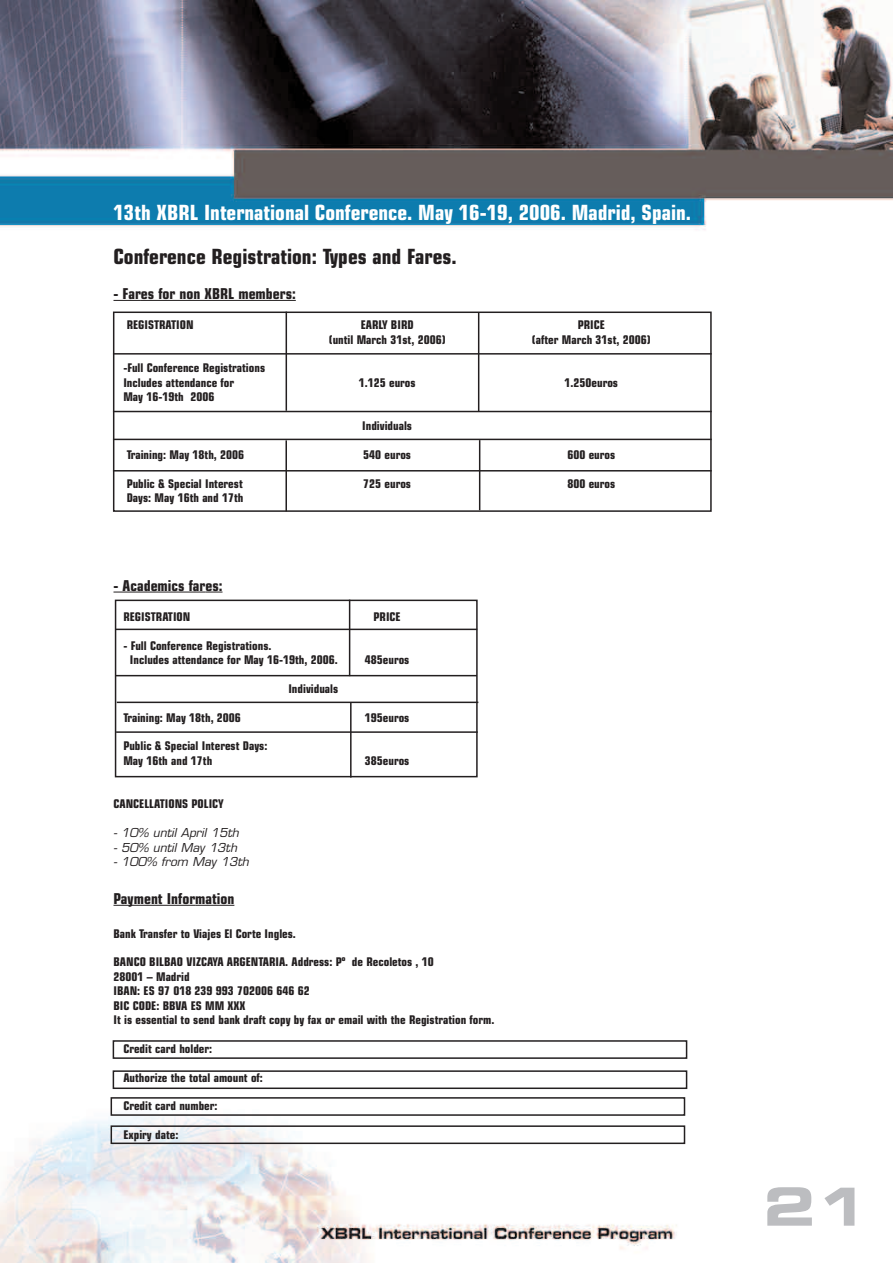
<style>
.page{position:relative;width:893px;height:1263px;background:#fff}
.page>*{position:absolute;margin:0;border:0;box-sizing:border-box;transform-origin:0 0}
.t1{font:52.5px "Eurostile Bold Extended Two";color:#bcbdc0}
.t2{font:700 condensed 21px "Eurostile";color:#fff}
.t3{font:700 condensed 21px "Eurostile";color:#231f20}
.t4{font:700 condensed 15px "Eurostile";color:#231f20}
.t5{font:700 condensed 12px/14.4px "Eurostile";color:#231f20}
.t6{font:italic 12px "Eurostile";color:#231f20}
</style>
<div class="page">
<img style="left:0;top:0;width:893px;height:1263px">
<svg style="left:113px;top:300px;width:28px;height:1px"></svg>
<hr style="left:141px;top:300px;width:155px;height:1px;background:#231f20">
<hr style="left:113px;top:592px;width:92px;height:1px;background:#231f20">
<svg style="left:205px;top:592px;width:17px;height:1px"></svg>
<hr style="left:113px;top:905px;width:82px;height:1px;background:#231f20">
<hr style="left:195px;top:905px;width:39px;height:1px;background:#231f20">
<div style="left:764px;top:1188px;width:129px;height:75px;background:#fff"></div>
<hr style="left:113px;top:353px;width:599px;height:2px;background:#231f20">
<hr style="left:113px;top:411px;width:599px;height:1px;background:#231f20">
<hr style="left:113px;top:439px;width:599px;height:1px;background:#231f20">
<hr style="left:113px;top:470px;width:599px;height:1px;background:#231f20">
<div style="left:113px;top:311px;width:599px;height:201px;border:2px solid #231f20"></div>
<hr style="left:286px;top:312px;width:1px;height:99px;background:#231f20">
<hr style="left:478px;top:312px;width:1px;height:99px;background:#231f20">
<hr style="left:285px;top:440px;width:2px;height:71px;background:#231f20">
<hr style="left:479px;top:440px;width:1px;height:70px;background:#231f20">
<div style="left:115px;top:600px;width:363px;height:177px;border:2px solid #231f20"></div>
<hr style="left:116px;top:629px;width:361px;height:1px;background:#231f20">
<hr style="left:115px;top:675px;width:362px;height:1px;background:#231f20">
<hr style="left:116px;top:731px;width:362px;height:2px;background:#231f20">
<hr style="left:117px;top:702px;width:361px;height:1px;background:#231f20">
<hr style="left:349px;top:600px;width:1px;height:76px;background:#231f20">
<hr style="left:350px;top:703px;width:2px;height:74px;background:#231f20">
<div style="left:113px;top:1040px;width:574px;height:19px;border:2px solid #231f20"></div>
<div style="left:113px;top:1070px;width:574px;height:19px;border:2px solid #231f20"></div>
<div style="left:111px;top:1097px;width:574px;height:19px;border:2px solid #231f20"></div>
<div style="left:111px;top:1125px;width:574px;height:19px;border:2px solid #231f20"></div>
<h2 class="t2" style="left:113px;top:205px;width:579px">13th XBRL International Conference. May 16-19, 2006. Madrid, Spain.</h2>
<h2 class="t3" style="left:113px;top:248px;width:345px">Conference Registration: Types and Fares.</h2>
<p class="t4" style="left:113px;top:288px;width:184px">- Fares for non XBRL members:</p>
<p class="t5" style="left:127px;top:319px;width:68px">REGISTRATION</p>
<p class="t5" style="left:361px;top:319px;width:54px">EARLY BIRD</p>
<p class="t5" style="left:578px;top:319px;width:29px">PRICE</p>
<p class="t5" style="left:329px;top:333px;width:118px">(until March 31st, 2006)</p>
<p class="t5" style="left:532px;top:333px;width:120px">(after March 31st, 2006)</p>
<p class="t5" style="left:123px;top:362px;width:143px">-Full Conference Registrations<br>Includes attendance for</p>
<p class="t5" style="left:359px;top:376px;width:58px">1.125 euros</p>
<p class="t5" style="left:565px;top:376px;width:55px">1.250euros</p>
<p class="t5" style="left:123px;top:391px;width:93px">May 16-19th 2006</p>
<p class="t5" style="left:362px;top:419px;width:51px">Individuals</p>
<p class="t5" style="left:127px;top:448px;width:119px">Training: May 18th, 2006</p>
<p class="t5" style="left:363px;top:448px;width:49px">540 euros</p>
<p class="t5" style="left:567px;top:448px;width:49px">600 euros</p>
<p class="t5" style="left:127px;top:477px;width:118px">Public &amp; Special Interest</p>
<p class="t5" style="left:363px;top:477px;width:49px">725 euros</p>
<p class="t5" style="left:567px;top:477px;width:49px">800 euros</p>
<p class="t5" style="left:127px;top:491px;width:118px">Days: May 16th and 17th</p>
<p class="t4" style="left:113px;top:580px;width:111px">- Academics fares:</p>
<p class="t5" style="left:123px;top:610px;width:68px">REGISTRATION</p>
<p class="t5" style="left:374px;top:610px;width:29px">PRICE</p>
<p class="t5" style="left:130px;top:639px;width:209px;text-indent:-7px">- Full Conference Registrations.<br>Includes attendance for May 16-19th, 2006.</p>
<p class="t5" style="left:365px;top:653px;width:46px">485euros</p>
<p class="t5" style="left:288px;top:682px;width:51px">Individuals</p>
<p class="t5" style="left:123px;top:711px;width:119px">Training: May 18th, 2006</p>
<p class="t5" style="left:365px;top:711px;width:46px">195euros</p>
<p class="t5" style="left:123px;top:740px;width:145px">Public &amp; Special Interest Days:<br>May 16th and 17th</p>
<p class="t5" style="left:365px;top:754px;width:46px">385euros</p>
<p class="t5" style="left:113px;top:797px;width:112px">CANCELLATIONS POLICY</p>
<p class="t6" style="left:113px;top:828px;width:127px">- 10% until April 15th</p>
<p class="t6" style="left:113px;top:842px;width:125px">- 50% until May 13th</p>
<p class="t6" style="left:113px;top:857px;width:137px">- 100% from May 13th</p>
<p class="t4" style="left:113px;top:893px;width:122px">Payment Information</p>
<p class="t5" style="left:113px;top:927px;width:184px">Bank Transfer to Viajes El Corte Ingles.</p>
<p class="t5" style="left:113px;top:956px;width:382px">BANCO BILBAO VIZCAYA ARGENTARIA. Address: Pº de Recoletos , 10<br>28001 – Madrid<br>IBAN: ES 97 018 239 993 702006 646 62<br>BIC CODE: BBVA ES MM XXX<br>It is essential to send bank draft copy by fax or email with the Registration form.</p>
<p class="t5" style="left:123px;top:1042px;width:90px">Credit card holder:</p>
<p class="t5" style="left:123px;top:1071px;width:141px">Authorize the total amount of:</p>
<p class="t5" style="left:123px;top:1100px;width:96px">Credit card number:</p>
<p class="t5" style="left:123px;top:1129px;width:57px">Expiry date:</p>
<h1 class="t1" style="left:764px;top:1188px;width:105px">21</h1>
</div>
